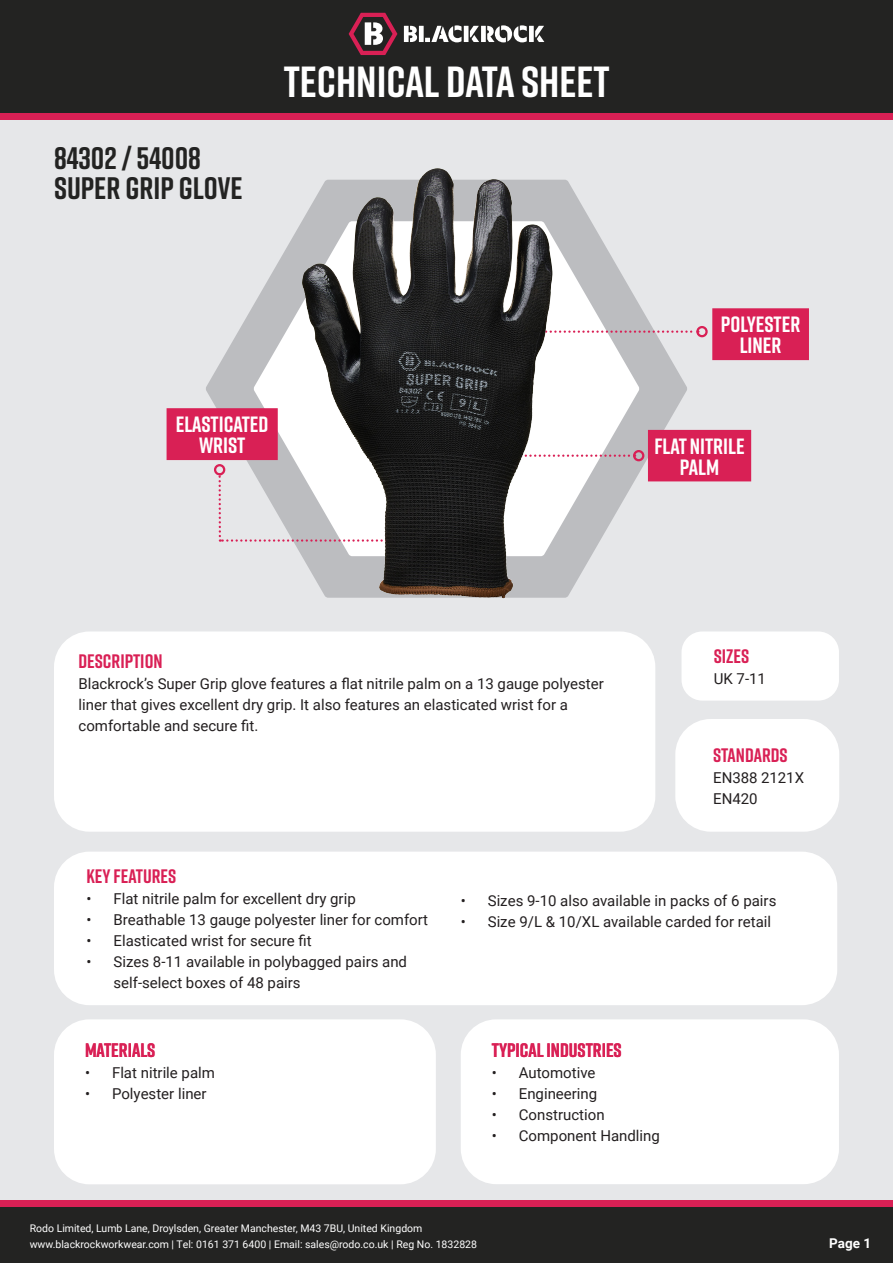
<style>
.page{position:relative;width:893px;height:1263px;background:#fff}
.page>*{position:absolute;margin:0;border:0;box-sizing:border-box;transform-origin:0 0}
.t1{font:700 43.5px "Rift";color:#fff}
.t2{font:700 31.05px "Rift";color:#232322}
.t3{font:700 22.05px/21.3px "Rift";color:#fff;text-align:center}
.t4{font:700 19.5px "Rift";color:#d92055}
.t5{font:15px/21px "Roboto";color:#231f20}
.t6{font:700 13.5px "Roboto";color:#fff}
.t7{font:10.5px "Roboto";color:#fff}
</style>
<div class="page">
<div style="left:0;top:0;width:893px;height:1200px;background:#e6e7e9"></div>
<svg style="left:206px;top:180px;width:481px;height:418px"></svg>
<div style="left:54px;top:852px;width:783px;height:153px;background:#fff;border-radius:35px"></div>
<div style="left:0;top:113px;width:893px;height:6px;background:#d92055"></div>
<div style="left:0;top:0;width:893px;height:113px;background:#232322"></div>
<svg style="left:404px;top:26px;width:13px;height:16px"></svg>
<div style="left:481px;top:26px;width:5px;height:16px;background:#fff"></div>
<div style="left:419px;top:26px;width:5px;height:16px;background:#fff"></div>
<svg style="left:470px;top:26px;width:9px;height:16px"></svg>
<hr style="left:464px;top:26px;width:4px;height:16px;background:#fff">
<svg style="left:487px;top:25px;width:40px;height:17px"></svg>
<svg style="left:535px;top:26px;width:9px;height:16px"></svg>
<div style="left:529px;top:26px;width:5px;height:16px;background:#fff"></div>
<svg style="left:425px;top:25px;width:36px;height:17px"></svg>
<svg style="left:349px;top:13px;width:48px;height:42px"></svg>
<div style="left:0;top:1204px;width:893px;height:59px;background:#232322"></div>
<div style="left:0;top:1200px;width:893px;height:7px;background:#d92055"></div>
<div style="left:54px;top:631px;width:601px;height:201px;background:#fff;border-radius:35px"></div>
<div style="left:675px;top:719px;width:164px;height:113px;background:#fff;border-radius:35px"></div>
<div style="left:681px;top:631px;width:158px;height:70px;background:#fff;border-radius:21px"></div>
<svg style="left:645px;top:427px;width:107px;height:58px;background:#d93b69"></svg>
<svg style="left:166px;top:405px;width:115px;height:58px;background:#d93967"></svg>
<div style="left:712px;top:308px;width:97px;height:53px;background:#d92055"></div>
<svg style="left:219px;top:473px;width:201px;height:69px"></svg>
<div style="left:214px;top:464px;width:11px;height:11px;border:2px solid #d92055;border-radius:50%"></div>
<div style="left:461px;top:1019px;width:378px;height:165px;background:#fff;border-radius:35px"></div>
<div style="left:54px;top:1019px;width:382px;height:165px;background:#fff;border-radius:35px"></div>
<svg style="left:462px;top:330px;width:231px;height:3px"></svg>
<div style="left:696px;top:326px;width:12px;height:11px;border:2px solid #d92055;border-radius:50%"></div>
<svg style="left:507px;top:454px;width:126px;height:3px"></svg>
<div style="left:633px;top:450px;width:11px;height:11px;border:2px solid #d92055;border-radius:50%"></div>
<img style="left:302px;top:173px;width:123px;height:224px">
<p class="t2" style="left:54px;top:136px;width:148px">84302 / 54008</p>
<p class="t2" style="left:54px;top:166px;width:190px">SUPER GRIP GLOVE</p>
<p class="t1" style="left:284px;top:51px;width:328px">TECHNICAL DATA SHEET</p>
<p class="t3" style="left:176px;top:413px;width:94px">ELASTICATED<br>WRIST</p>
<p class="t3" style="left:721px;top:313px;width:81px">POLYESTER</p>
<p class="t3" style="left:740px;top:335px;width:43px">LINER</p>
<p class="t3" style="left:654px;top:435px;width:92px">FLAT NITRILE<br>PALM</p>
<p class="t4" style="left:78px;top:647px;width:86px">DESCRIPTION</p>
<p class="t5" style="left:78px;top:673px;width:527px">Blackrock’s Super Grip glove features a flat nitrile palm on a 13 gauge polyester liner that gives excellent dry grip. It also features an elasticated wrist for a comfortable and secure fit.</p>
<p class="t4" style="left:714px;top:642px;width:37px">SIZES</p>
<p class="t5" style="left:714px;top:668px;width:54px">UK 7-11</p>
<p class="t4" style="left:713px;top:741px;width:76px">STANDARDS</p>
<p class="t5" style="left:713px;top:766px;width:92px">EN388 2121X</p>
<p class="t5" style="left:713px;top:787px;width:46px">EN420</p>
<p class="t4" style="left:87px;top:862px;width:91px">KEY FEATURES</p>
<p class="t5" style="left:87px;top:887px;width:271px">• Flat nitrile palm for excellent dry grip</p>
<p class="t5" style="left:87px;top:908px;width:343px">• Breathable 13 gauge polyester liner for comfort</p>
<p class="t5" style="left:87px;top:929px;width:227px">• Elasticated wrist for secure fit</p>
<p class="t5" style="left:114px;top:950px;width:295px;text-indent:-27px">• Sizes 8-11 available in polybagged pairs and self-select boxes of 48 pairs</p>
<p class="t4" style="left:85px;top:1036px;width:72px">MATERIALS</p>
<p class="t5" style="left:85px;top:1061px;width:131px">• Flat nitrile palm</p>
<p class="t5" style="left:85px;top:1082px;width:123px">• Polyester liner</p>
<p class="t5" style="left:461px;top:890px;width:317px">• Sizes 9-10 also available in packs of 6 pairs</p>
<p class="t5" style="left:461px;top:911px;width:312px">• Size 9/L &amp; 10/XL available carded for retail</p>
<p class="t4" style="left:492px;top:1036px;width:131px">TYPICAL INDUSTRIES</p>
<p class="t5" style="left:492px;top:1061px;width:105px">• Automotive</p>
<p class="t5" style="left:492px;top:1082px;width:107px">• Engineering</p>
<p class="t5" style="left:492px;top:1103px;width:114px">• Construction</p>
<p class="t5" style="left:492px;top:1124px;width:170px">• Component Handling</p>
<p class="t7" style="left:30px;top:1221px;width:394px">Rodo Limited, Lumb Lane, Droylsden, Greater Manchester, M43 7BU, United Kingdom</p>
<p class="t7" style="left:30px;top:1237px;width:449px">www.blackrockworkwear.com | Tel: 0161 371 6400 | Email: sales@rodo.co.uk | Reg No. 1832828</p>
<p class="t6" style="left:829px;top:1234px;width:43px">Page 1</p>
</div>
